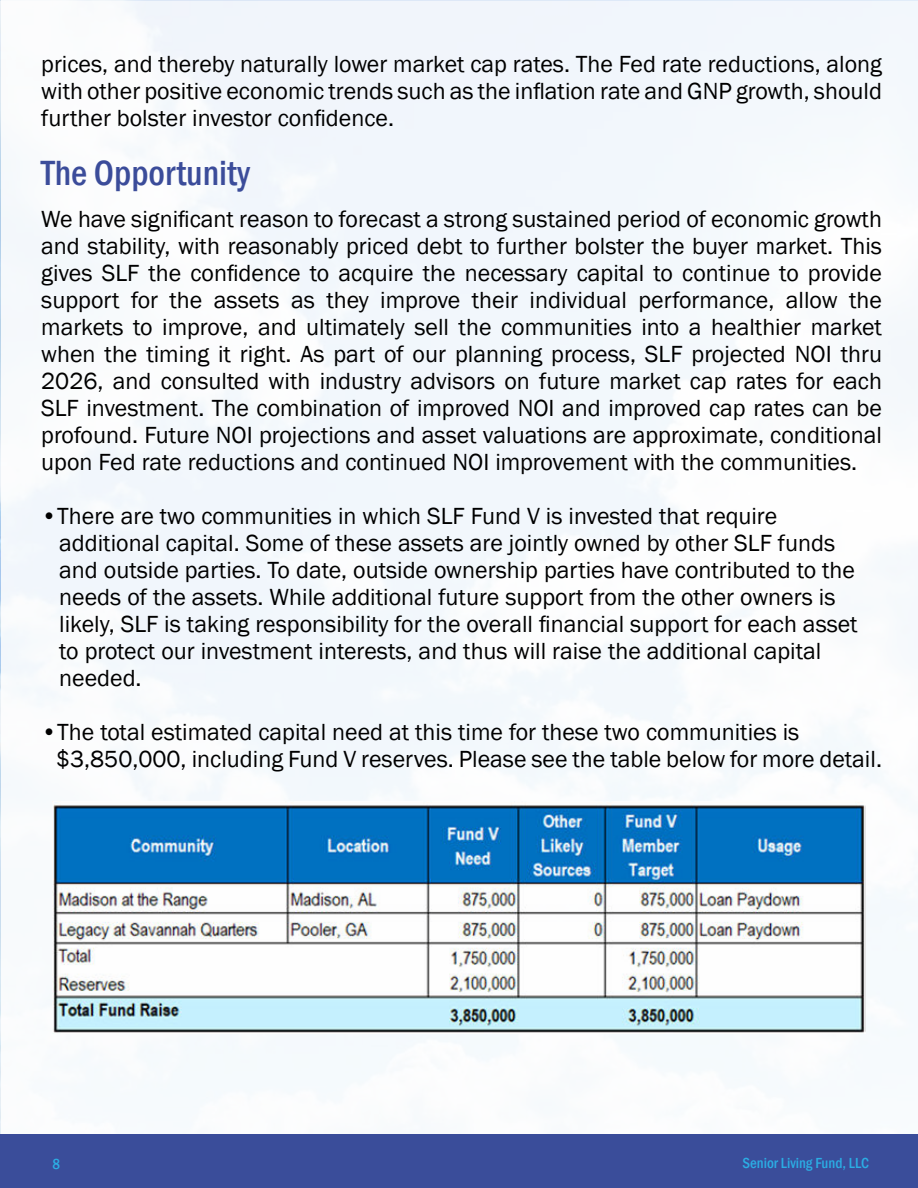
<style>
.page{position:relative;width:918px;height:1188px;background:#fff}
.page>*{position:absolute;margin:0;border:0;box-sizing:border-box;transform-origin:0 0}
.t1{font:500 condensed 36px "Franklin Gothic";color:#3b4c9a}
.t2{font:24px/27px "Franklin Gothic";color:#000;text-align:justify}
.t3{font:500 condensed 15px "Franklin Gothic";color:#2bade4}
</style>
<div class="page">
<div style="left:0;top:1px;width:918px;height:1187px;background:#f5f9fc"></div>
<div style="left:1px;top:1134px;width:917px;height:54px;background:#3a4d9a"></div>
<img style="left:53px;top:805px;width:813px;height:228px">
<p class="t2" style="left:41px;top:52px;width:842px">prices, and thereby naturally lower market cap rates. The Fed rate reductions, along with other positive economic trends such as the inflation rate and GNP growth, should further bolster investor confidence.</p>
<h1 class="t1" style="left:41px;top:158px;width:210px">The Opportunity</h1>
<p class="t2" style="left:41px;top:206px;width:842px">We have significant reason to forecast a strong sustained period of economic growth and stability, with reasonably priced debt to further bolster the buyer market. This gives SLF the confidence to acquire the necessary capital to continue to provide support for the assets as they improve their individual performance, allow the markets to improve, and ultimately sell the communities into a healthier market when the timing it right. As part of our planning process, SLF projected NOI thru 2026, and consulted with industry advisors on future market cap rates for each SLF investment. The combination of improved NOI and improved cap rates can be profound. Future NOI projections and asset valuations are approximate, conditional upon Fed rate reductions and continued NOI improvement with the communities.</p>
<p class="t2" style="left:59px;top:503px;width:800px;text-align:left;text-indent:-18px">•There are two communities in which SLF Fund V is invested that require additional capital. Some of these assets are jointly owned by other SLF funds and outside parties. To date, outside ownership parties have contributed to the needs of the assets. While additional future support from the other owners is likely, SLF is taking responsibility for the overall financial support for each asset to protect our investment interests, and thus will raise the additional capital needed.</p>
<p class="t2" style="left:56px;top:720px;width:827px;text-indent:-15px">•The total estimated capital need at this time for these two communities is $3,850,000, including Fund V reserves. Please see the table below for more detail.</p>
<p class="t3" style="left:53px;top:1158px;width:9px">8</p>
<p class="t3" style="left:743px;top:1153px;width:128px">Senior Living Fund, LLC</p>
</div>
